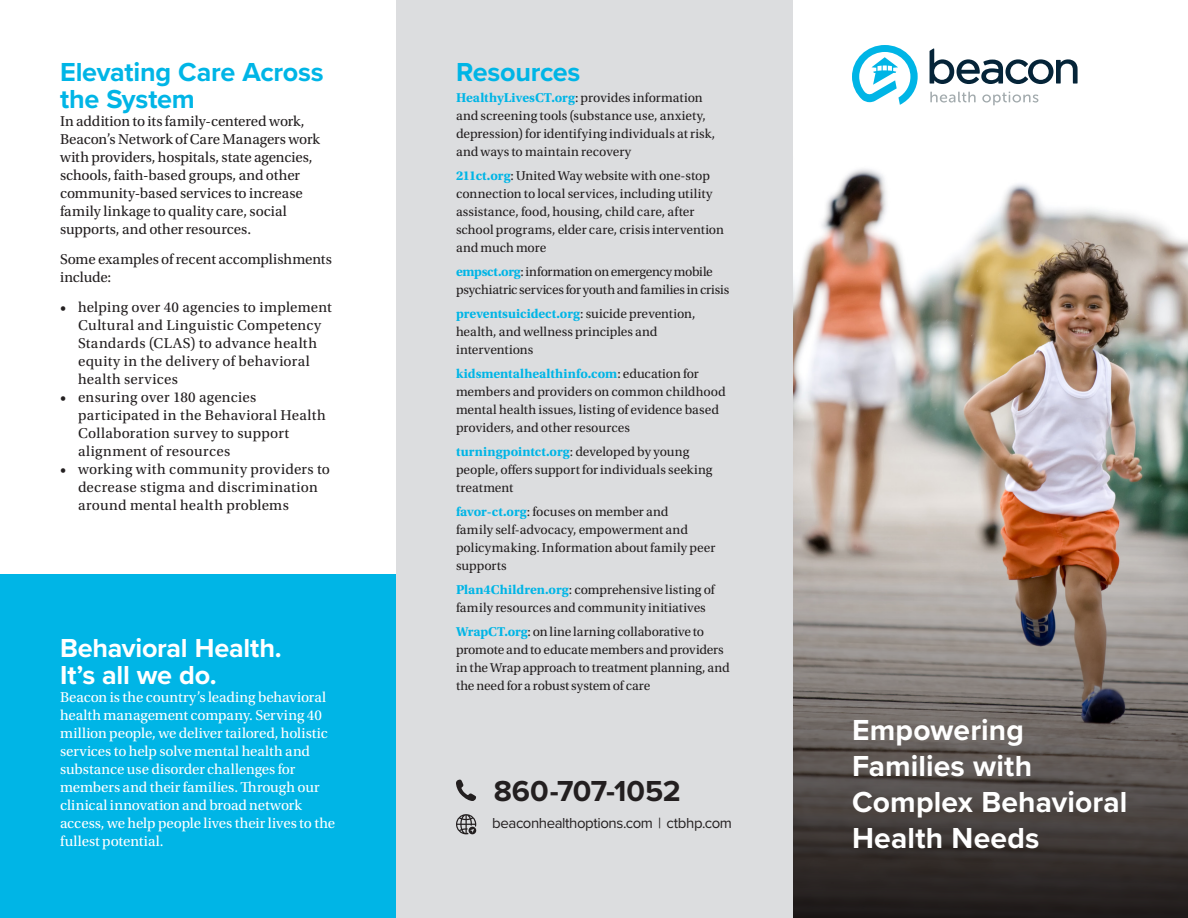
<style>
.page{position:relative;width:1188px;height:918px;background:#fff}
.page>*{position:absolute;margin:0;border:0;box-sizing:border-box;transform-origin:0 0}
.Brochure_Title-Long{font:700 30px/36px "Proxima Nova";letter-spacing:.005em;color:#fff}
.Back_Panel-Phone_Num{font:700 30px "Proxima Nova";letter-spacing:-.005em;color:#231f20}
.H1{font:700 27px/27px "Proxima Nova";letter-spacing:-.01em;color:#00b5e6}
.H1-2{font:700 27px/27px "Proxima Nova";letter-spacing:-.01em;color:#fff}
.Body_Copy{font:15px/18px "Utopia Std";letter-spacing:.01em;color:#231f20}
.Body_Copy-2{font:15px/18px "Utopia Std";letter-spacing:-.005em;color:#fff}
.Body_Copy-3{font:15px/18px "Utopia Std";letter-spacing:-.01em;color:#231f20}
.Back_Panel-URL{font:15px "Proxima Nova";letter-spacing:-.03em;color:#231f20}
.Body_Copy-4{font:13.5px/18px "Utopia Std";color:#231f20}
.s1{font-weight:700;color:#00b5e6}
</style>
<div class="page">
<img style="left:792px;top:156px;width:396px;height:351px">
<svg style="left:792px;top:507px;width:396px;height:411px;background:#736862"></svg>
<div style="left:396px;top:0;width:396px;height:918px;background:#dcdddf"></div>
<svg style="left:456px;top:780px;width:20px;height:21px"></svg>
<svg style="left:456px;top:814px;width:20px;height:20px"></svg>
<svg style="left:930px;top:92px;width:46px;height:11px"></svg>
<svg style="left:982px;top:92px;width:56px;height:13px"></svg>
<svg style="left:852px;top:45px;width:66px;height:60px"></svg>
<svg style="left:930px;top:48px;width:148px;height:36px"></svg>
<div style="left:0;top:575px;width:396px;height:343px;background:#00b5e6"></div>
<p class="H1" style="left:60px;top:58px;width:265px">Elevating Care Across the System</p>
<p class="Body_Copy" style="left:60px;top:112px;width:261px">In addition to its family-centered work, Beacon’s Network of Care Managers work with providers, hospitals, state agencies, schools, faith-based groups, and other community-based services to increase family linkage to quality care, social supports, and other resources.</p>
<p class="Body_Copy-3" style="left:60px;top:250px;width:273px">Some examples of recent accomplishments include:</p>
<p class="Body_Copy" style="left:78px;top:298px;width:255px;text-indent:-18px">• helping over 40 agencies to implement<br>Cultural and Linguistic Competency<br>Standards (CLAS) to advance health equity in the delivery of behavioral health services</p>
<p class="Body_Copy" style="left:78px;top:388px;width:249px;text-indent:-18px">• ensuring over 180 agencies participated in the Behavioral Health<br>Collaboration survey to support alignment of resources</p>
<p class="Body_Copy" style="left:78px;top:460px;width:254px;text-indent:-18px">• working with community providers to decrease stigma and discrimination around mental health problems</p>
<p class="H1-2" style="left:60px;top:634px;width:223px">Behavioral Health.<br>It’s all we do.</p>
<p class="Body_Copy-2" style="left:60px;top:688px;width:277px">Beacon is the country’s leading behavioral health management company. Serving 40 million people, we deliver tailored, holistic services to help solve mental health and substance use disorder challenges for members and their families. Through our clinical innovation and broad network access, we help people lives their lives to the fullest potential.</p>
<p class="H1" style="left:456px;top:58px;width:126px">Resources</p>
<p class="Body_Copy-4" style="left:456px;top:89px;width:261px"><span class="s1">HealthyLivesCT.org</span>: provides information and screening tools (substance use, anxiety, depression) for identifying individuals at risk, and ways to maintain recovery</p>
<p class="Body_Copy-4" style="left:456px;top:167px;width:269px"><span class="s1">211ct.org</span>: United Way website with one-stop connection to local services, including utility assistance, food, housing, child care, after school programs, elder care, crisis intervention and much more</p>
<p class="Body_Copy-4" style="left:456px;top:263px;width:275px"><span class="s1">empsct.org</span>: information on emergency mobile psychiatric services for youth and families in crisis</p>
<p class="Body_Copy-4" style="left:456px;top:305px;width:241px"><span class="s1">preventsuicidect.org</span>: suicide prevention, health, and wellness principles and interventions</p>
<p class="Body_Copy-4" style="left:456px;top:365px;width:271px"><span class="s1">kidsmentalhealthinfo.com</span>: education for members and providers on common childhood mental health issues, listing of evidence based providers, and other resources</p>
<p class="Body_Copy-4" style="left:456px;top:443px;width:258px"><span class="s1">turningpointct.org</span>: developed by young people, offers support for individuals seeking treatment</p>
<p class="Body_Copy-4" style="left:456px;top:503px;width:261px"><span class="s1">favor-ct.org</span>: focuses on member and<br>family self-advocacy, empowerment and policymaking. Information about family peer supports</p>
<p class="Body_Copy-4" style="left:456px;top:581px;width:260px"><span class="s1">Plan4Children.org</span>: comprehensive listing of family resources and community initiatives</p>
<p class="Body_Copy-4" style="left:456px;top:623px;width:275px"><span class="s1">WrapCT.org</span>: on line larning collaborative to promote and to educate members and providers in the Wrap approach to treatment planning, and the need for a robust system of care</p>
<p class="Back_Panel-Phone_Num" style="left:494px;top:769px;width:189px">860-707-1052</p>
<p class="Back_Panel-URL" style="left:492px;top:812px;width:241px">beaconhealthoptions.com | ctbhp.com</p>
<p class="Brochure_Title-Long" style="left:852px;top:711px;width:277px">Empowering<br>Families with<br>Complex Behavioral<br>Health Needs</p>
</div>
